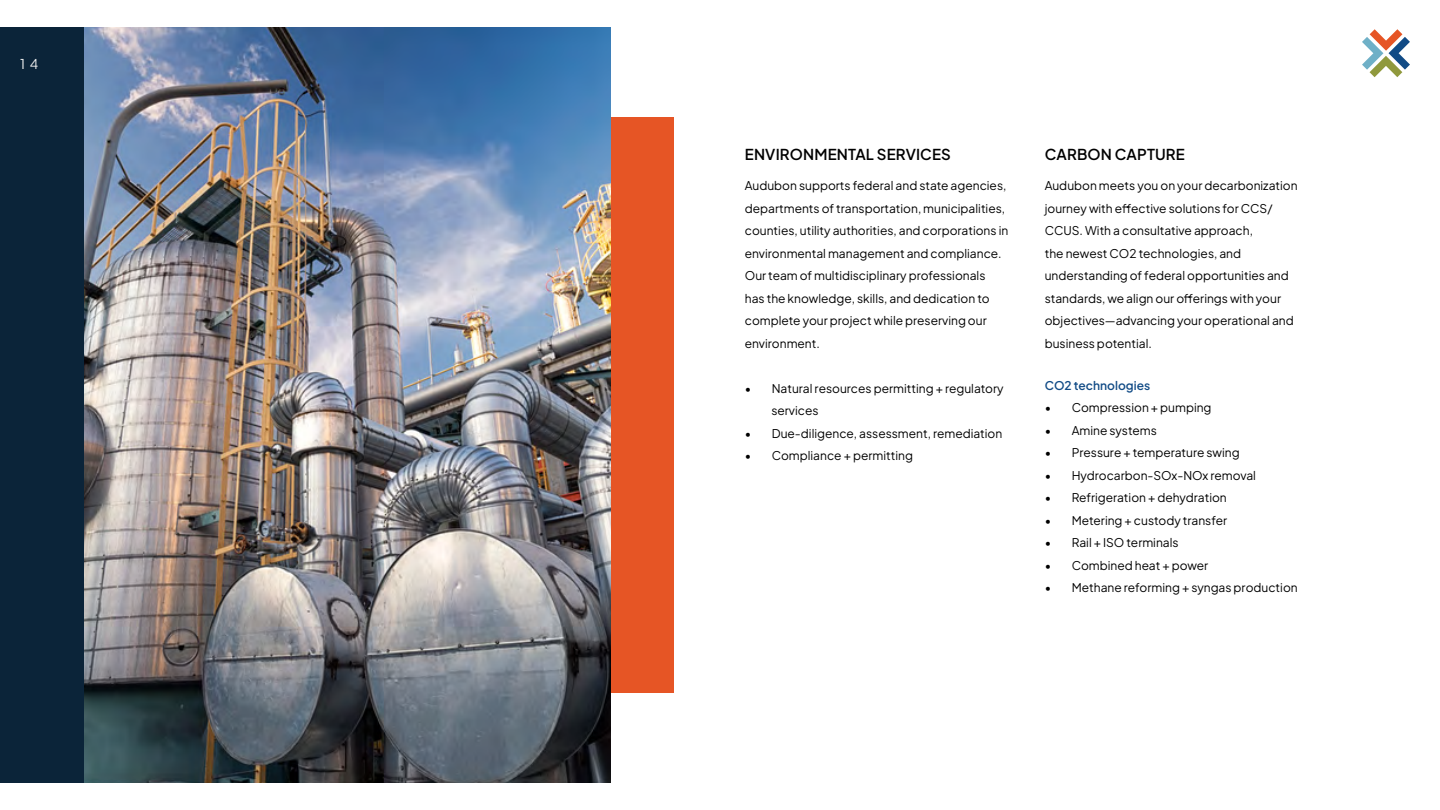
<style>
.page{position:relative;width:1440px;height:810px;background:#fff}
.page>*{position:absolute;margin:0;border:0;box-sizing:border-box;transform-origin:0 0}
.t1{font:600 15px "Plus Jakarta Sans";letter-spacing:.01em;color:#000}
.t2{font:13.5px "Plus Jakarta Sans";color:#f2f2f2}
.t3{font:12px/22.5px "Plus Jakarta Sans";color:#000}
.t4{font:600 12px "Plus Jakarta Sans";color:#114b86}
</style>
<div class="page">
<div style="left:0;top:27px;width:86px;height:756px;background:#0b2439"></div>
<div style="left:610px;top:117px;width:64px;height:576px;background:#e65525"></div>
<img style="left:85px;top:27px;width:525px;height:756px">
<svg style="left:1362px;top:29px;width:48px;height:48px"></svg>
<p class="t2" style="left:20px;top:53px;width:20px">1 4</p>
<p class="t1" style="left:745px;top:142px;width:208px">ENVIRONMENTAL SERVICES</p>
<p class="t3" style="left:745px;top:173px;width:265px">Audubon supports federal and state agencies, departments of transportation, municipalities, counties, utility authorities, and corporations in environmental management and compliance.<br>Our team of multidisciplinary professionals has the knowledge, skills, and dedication to complete your project while preserving our environment.</p>
<p class="t3" style="left:771px;top:376px;width:234px;text-indent:-27px">• Natural resources permitting + regulatory services</p>
<p class="t3" style="left:745px;top:421px;width:259px">• Due-diligence, assessment, remediation</p>
<p class="t3" style="left:745px;top:443px;width:170px">• Compliance + permitting</p>
<p class="t1" style="left:1045px;top:142px;width:142px">CARBON CAPTURE</p>
<p class="t3" style="left:1045px;top:173px;width:254px">Audubon meets you on your decarbonization journey with effective solutions for CCS/ CCUS. With a consultative approach,<br>the newest CO2 technologies, and understanding of federal opportunities and standards, we align our offerings with your objectives—advancing your operational and business potential.</p>
<p class="t4" style="left:1045px;top:375px;width:107px">CO2 technologies</p>
<p class="t3" style="left:1045px;top:395px;width:168px">• Compression + pumping</p>
<p class="t3" style="left:1045px;top:418px;width:114px">• Amine systems</p>
<p class="t3" style="left:1045px;top:440px;width:197px">• Pressure + temperature swing</p>
<p class="t3" style="left:1045px;top:463px;width:213px">• Hydrocarbon-SOx-NOx removal</p>
<p class="t3" style="left:1045px;top:485px;width:184px">• Refrigeration + dehydration</p>
<p class="t3" style="left:1045px;top:508px;width:184px">• Metering + custody transfer</p>
<p class="t3" style="left:1045px;top:530px;width:135px">• Rail + ISO terminals</p>
<p class="t3" style="left:1045px;top:553px;width:165px">• Combined heat + power</p>
<p class="t3" style="left:1045px;top:575px;width:255px">• Methane reforming + syngas production</p>
</div>
